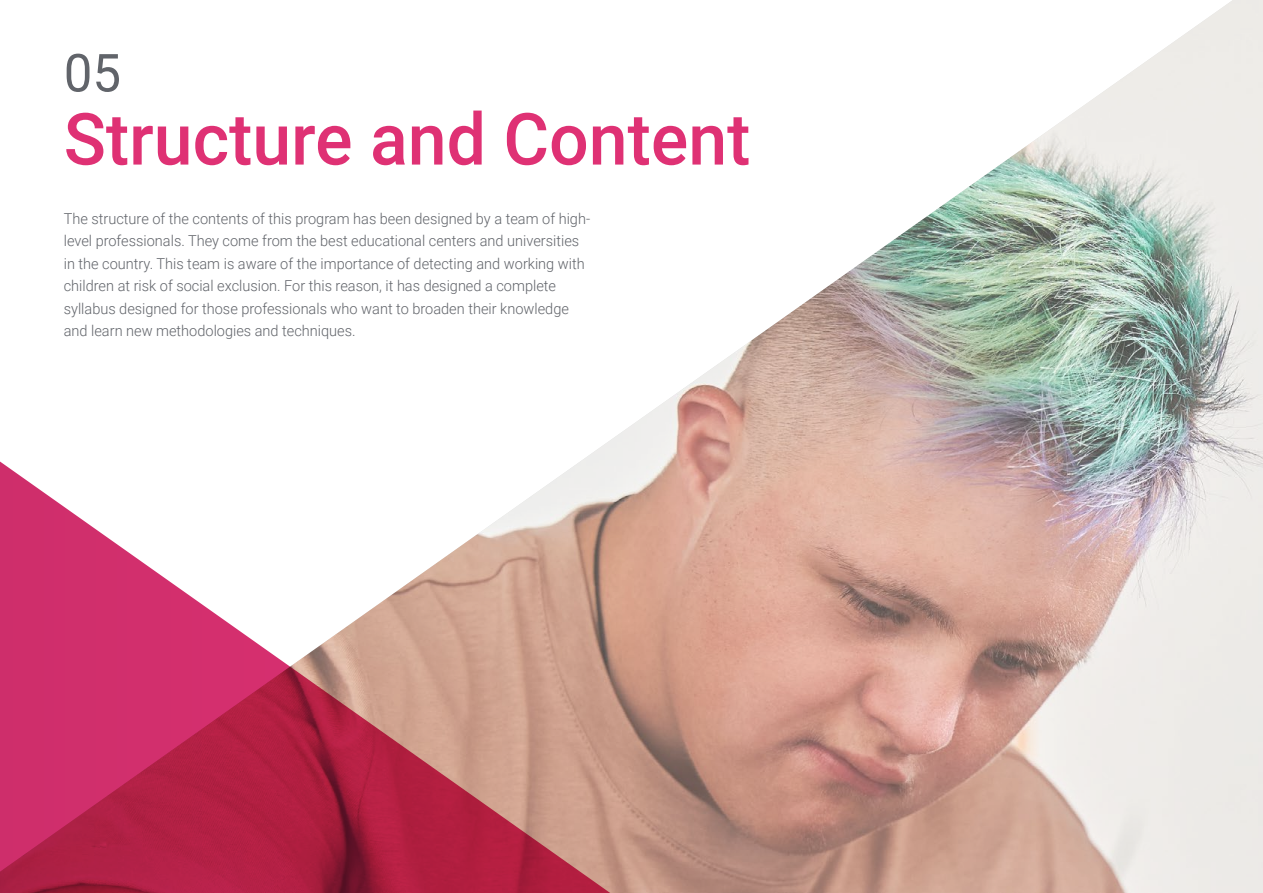
<style>
.page{position:relative;width:1263px;height:893px;background:#fff}
.page>*{position:absolute;margin:0;border:0;box-sizing:border-box;transform-origin:0 0}
.t1{font:500 72px "Roboto";color:#df3174}
.t2{font:52.5px "Roboto";color:#61646a}
.t3{font:300 15px/22.5px "Roboto";color:#61646a}
</style>
<div class="page">
<img style="left:602px;top:0;width:661px;height:893px">
<svg style="left:0;top:446px;width:640px;height:447px"></svg>
<h2 class="t2" style="left:64px;top:36px;width:59px">05</h2>
<h1 class="t1" style="left:64px;top:89px;width:688px">Structure and Content</h1>
<p class="t3" style="left:64px;top:207px;width:528px">The structure of the contents of this program has been designed by a team of high&shy;level professionals. They come from the best educational centers and universities in the country. This team is aware of the importance of detecting and working with children at risk of social exclusion. For this reason, it has designed a complete syllabus designed for those professionals who want to broaden their knowledge and learn new methodologies and techniques.</p>
</div>
